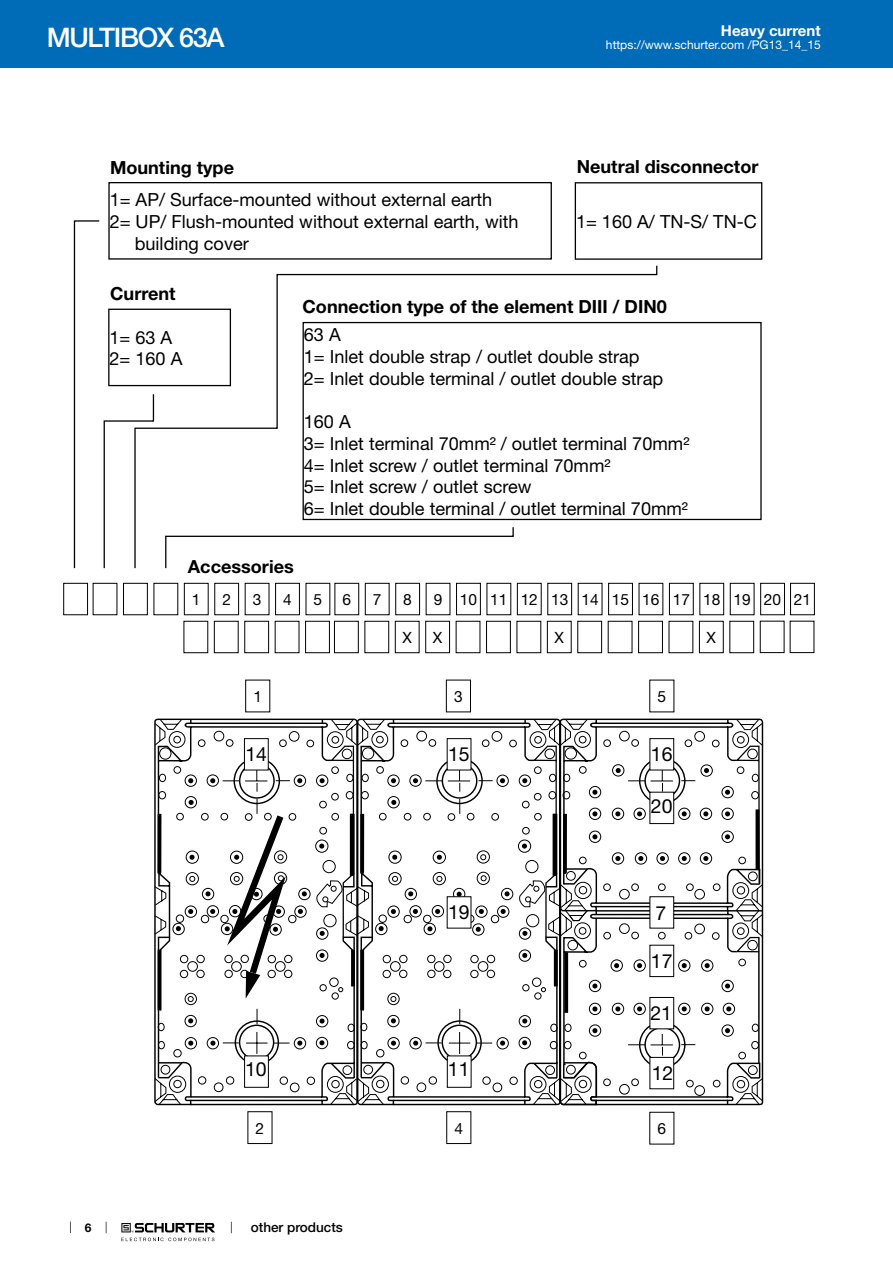
<style>
.page{position:relative;width:893px;height:1263px;background:#fff}
.page>*{position:absolute;margin:0;border:0;box-sizing:border-box;transform-origin:0 0}
.t1{font:500 27px "Helvetica Neue LT";letter-spacing:-.05em;color:#fff}
.t2{font:19.5px "Helvetica Neue LT";color:#000}
.t3{font:18.15px/21.8px "Helvetica Neue LT";color:#000}
.t4{font:700 18.15px "Helvetica Neue LT";color:#000}
.t5{font:15.45px "Helvetica Neue LT";color:#000}
.t6{font:700 15px "Helvetica Neue LT";color:#fff}
.t7{font:500 13.5px "Helvetica Neue LT";color:#000}
.t8{font:12px "Helvetica Neue LT";color:#fff}
.t9{font:700 12px "Helvetica Neue LT";color:#000}
</style>
<div class="page">
<svg style="left:70px;top:1221px;width:1px;height:12px"></svg>
<svg style="left:121px;top:1223px;width:94px;height:18px"></svg>
<div style="left:0;top:0;width:893px;height:68px;background:#006bb6"></div>
<div style="left:63px;top:583px;width:25px;height:32px;border:1px solid #000"></div>
<div style="left:334px;top:621px;width:25px;height:32px;border:1px solid #000"></div>
<div style="left:214px;top:583px;width:25px;height:32px;border:1px solid #000"></div>
<div style="left:248px;top:1111px;width:24px;height:33px;border:1px solid #000"></div>
<div style="left:446px;top:1111px;width:25px;height:33px;border:1px solid #000"></div>
<div style="left:214px;top:621px;width:24px;height:32px;border:1px solid #000"></div>
<div style="left:456px;top:583px;width:25px;height:32px;border:1px solid #000"></div>
<div style="left:456px;top:621px;width:24px;height:32px;border:1px solid #000"></div>
<div style="left:638px;top:621px;width:25px;height:32px;border:1px solid #000"></div>
<div style="left:123px;top:583px;width:25px;height:32px;border:1px solid #000"></div>
<div style="left:365px;top:583px;width:24px;height:32px;border:1px solid #000"></div>
<div style="left:365px;top:621px;width:24px;height:32px;border:1px solid #000"></div>
<div style="left:244px;top:621px;width:25px;height:32px;border:1px solid #000"></div>
<div style="left:486px;top:621px;width:25px;height:32px;border:1px solid #000"></div>
<div style="left:669px;top:583px;width:24px;height:32px;border:1px solid #000"></div>
<div style="left:669px;top:621px;width:24px;height:32px;border:1px solid #000"></div>
<div style="left:395px;top:583px;width:25px;height:32px;border:1px solid #000"></div>
<div style="left:395px;top:621px;width:24px;height:32px;border:1px solid #000"></div>
<div style="left:577px;top:621px;width:25px;height:32px;border:1px solid #000"></div>
<div style="left:275px;top:583px;width:25px;height:32px;border:1px solid #000"></div>
<div style="left:275px;top:621px;width:24px;height:32px;border:1px solid #000"></div>
<div style="left:517px;top:583px;width:24px;height:32px;border:1px solid #000"></div>
<div style="left:517px;top:621px;width:24px;height:32px;border:1px solid #000"></div>
<div style="left:700px;top:583px;width:24px;height:32px;border:1px solid #000"></div>
<div style="left:699px;top:621px;width:24px;height:32px;border:1px solid #000"></div>
<div style="left:184px;top:583px;width:24px;height:32px;border:1px solid #000"></div>
<div style="left:245px;top:680px;width:25px;height:32px;border:1px solid #000"></div>
<div style="left:446px;top:680px;width:25px;height:32px;border:1px solid #000"></div>
<div style="left:184px;top:621px;width:24px;height:32px;border:1px solid #000"></div>
<div style="left:425px;top:621px;width:25px;height:32px;border:1px solid #000"></div>
<div style="left:608px;top:583px;width:25px;height:32px;border:1px solid #000"></div>
<div style="left:608px;top:621px;width:24px;height:32px;border:1px solid #000"></div>
<div style="left:305px;top:621px;width:25px;height:32px;border:1px solid #000"></div>
<div style="left:547px;top:583px;width:25px;height:32px;border:1px solid #000"></div>
<div style="left:547px;top:621px;width:24px;height:32px;border:1px solid #000"></div>
<div style="left:760px;top:583px;width:25px;height:32px;border:1px solid #000"></div>
<div style="left:790px;top:583px;width:25px;height:32px;border:1px solid #000"></div>
<div style="left:729px;top:621px;width:25px;height:32px;border:1px solid #000"></div>
<svg style="left:154px;top:719px;width:609px;height:386px"></svg>
<div style="left:650px;top:896px;width:24px;height:32px;background:#fff;border:1px solid #000"></div>
<div style="left:108px;top:182px;width:444px;height:78px;border:1px solid #000"></div>
<div style="left:575px;top:182px;width:187px;height:78px;border:1px solid #000"></div>
<svg style="left:73px;top:220px;width:585px;height:349px"></svg>
<h1 class="t1" style="left:47px;top:21px;width:179px">MULTIBOX 63A</h1>
<p class="t6" style="left:721px;top:21px;width:101px">Heavy current</p>
<p class="t8" style="left:606px;top:38px;width:216px">https://www.schurter.com /PG13_14_15</p>
<p class="t4" style="left:110px;top:156px;width:126px">Mounting type</p>
<p class="t4" style="left:577px;top:156px;width:183px">Neutral disconnector</p>
<p class="t3" style="left:110px;top:189px;width:384px">1= AP/ Surface-mounted without external earth</p>
<p class="t3" style="left:110px;top:210px;width:410px">2= UP/ Flush-mounted without external earth, with</p>
<p class="t3" style="left:135px;top:232px;width:115px">building cover</p>
<p class="t3" style="left:576px;top:210px;width:182px">1= 160 A/ TN-S/ TN-C</p>
<p class="t4" style="left:110px;top:282px;width:67px">Current</p>
<p class="t3" style="left:109px;top:326px;width:74px">1= 63 A<br>2= 160 A</p>
<p class="t4" style="left:303px;top:296px;width:366px">Connection type of the element DIII / DIN0</p>
<p class="t3" style="left:304px;top:324px;width:361px">63 A<br>1= Inlet double strap / outlet double strap<br>2= Inlet double terminal / outlet double strap</p>
<p class="t3" style="left:304px;top:411px;width:387px">160 A<br>3= Inlet terminal 70mm² / outlet terminal 70mm²<br>4= Inlet screw / outlet terminal 70mm²<br>5= Inlet screw / outlet screw<br>6= Inlet double terminal / outlet terminal 70mm²</p>
<p class="t4" style="left:188px;top:556px;width:107px">Accessories</p>
<p class="t5" style="left:192px;top:590px;width:10px">1</p>
<p class="t5" style="left:222px;top:590px;width:10px">2</p>
<p class="t5" style="left:342px;top:590px;width:10px">6</p>
<p class="t5" style="left:253px;top:590px;width:10px">3</p>
<p class="t5" style="left:373px;top:590px;width:10px">7</p>
<p class="t5" style="left:403px;top:590px;width:10px">8</p>
<p class="t5" style="left:460px;top:590px;width:49px">10 11</p>
<p class="t5" style="left:642px;top:590px;width:49px">16 17</p>
<p class="t5" style="left:402px;top:628px;width:11px">X</p>
<p class="t5" style="left:283px;top:590px;width:10px">4</p>
<p class="t5" style="left:521px;top:590px;width:19px">12</p>
<p class="t5" style="left:581px;top:590px;width:19px">14</p>
<p class="t5" style="left:703px;top:590px;width:19px">18</p>
<p class="t5" style="left:707px;top:628px;width:11px">X</p>
<p class="t5" style="left:314px;top:590px;width:10px">5</p>
<p class="t5" style="left:551px;top:590px;width:19px">13</p>
<p class="t5" style="left:612px;top:590px;width:19px">15</p>
<p class="t5" style="left:554px;top:628px;width:11px">X</p>
<p class="t5" style="left:434px;top:590px;width:10px">9</p>
<p class="t5" style="left:433px;top:628px;width:11px">X</p>
<p class="t5" style="left:733px;top:590px;width:79px">19 20 21</p>
<p class="t5" style="left:253px;top:687px;width:10px">1</p>
<p class="t5" style="left:454px;top:687px;width:10px">3</p>
<p class="t5" style="left:657px;top:687px;width:10px">5</p>
<p class="t2" style="left:245px;top:742px;width:23px">14</p>
<p class="t2" style="left:651px;top:742px;width:23px">16</p>
<p class="t2" style="left:651px;top:794px;width:23px">20</p>
<p class="t2" style="left:448px;top:742px;width:23px">15</p>
<p class="t9" style="left:85px;top:1220px;width:8px">6</p>
<p class="t2" style="left:245px;top:1058px;width:23px">10</p>
<p class="t2" style="left:448px;top:900px;width:23px">19</p>
<p class="t2" style="left:448px;top:1058px;width:23px">11</p>
<p class="t5" style="left:256px;top:1119px;width:10px">2</p>
<p class="t5" style="left:454px;top:1119px;width:10px">4</p>
<p class="t7" style="left:251px;top:1219px;width:94px">other products</p>
<p class="t2" style="left:655px;top:902px;width:12px">7</p>
<p class="t2" style="left:651px;top:950px;width:23px">17</p>
<p class="t2" style="left:650px;top:1001px;width:23px">21</p>
<p class="t2" style="left:652px;top:1062px;width:23px">12</p>
<p class="t5" style="left:657px;top:1119px;width:10px">6</p>
</div>
